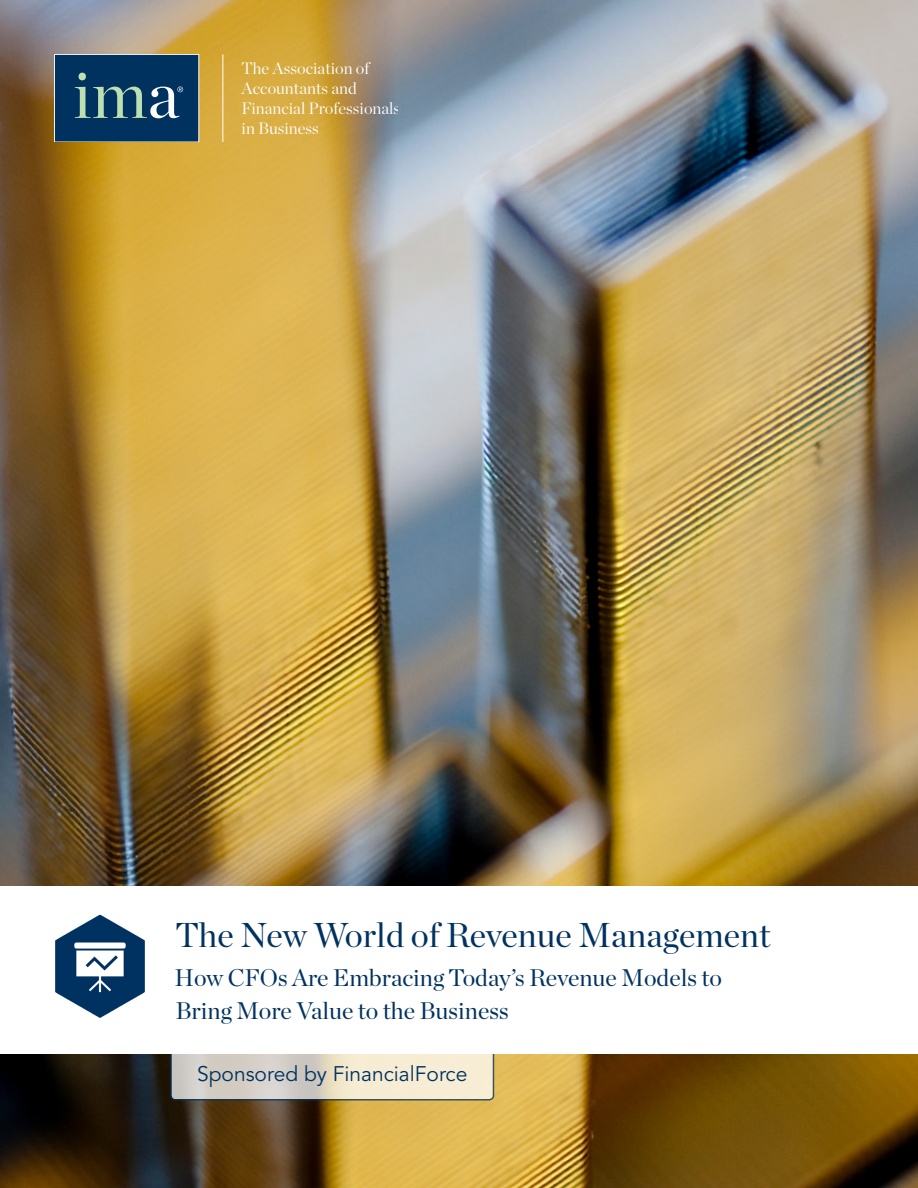
<style>
.page{position:relative;width:918px;height:1188px;background:#fff}
.page>*{position:absolute;margin:0;border:0;box-sizing:border-box;transform-origin:0 0}
.t1{font:67.5px "Chronicle Display";color:#bddfb1}
.t2{font:34.5px "Chronicle Display";color:#003260}
.t3{font:24px/33px "Chronicle Display";color:#003260}
.t4{font:21px "Avenir";color:#003260}
.t5{font:300 16.5px/19.8px "Chronicle Display";color:#fff}
.s1{color:#fdfdfe}
</style>
<div class="page">
<img style="left:0;top:0;width:918px;height:1188px">
<hr style="left:223px;top:54px;width:1px;height:88px;background:#fff">
<div style="left:54px;top:54px;width:145px;height:88px;background:#003260"></div>
<div style="left:54px;top:54px;width:145px;height:88px;border:1px solid #fff"></div>
<svg style="left:177px;top:87px;width:6px;height:5px"></svg>
<svg style="left:171px;top:1046px;width:322px;height:54px;background:#e4dccb"></svg>
<div style="left:170px;top:1045px;width:324px;height:56px;border:2px solid #003260;border-radius:4px"></div>
<div style="left:0;top:886px;width:918px;height:168px;background:#fff"></div>
<img style="left:55px;top:914px;width:90px;height:104px">
<p class="t1" style="left:73px;top:43px;width:108px">im<span class="s1">a</span></p>
<p class="t5" style="left:242px;top:57px;width:160px">The Association of<br>Accountants and<br>Financial Professionals in Business</p>
<p class="t2" style="left:176px;top:909px;width:597px">The New World of Revenue Management</p>
<p class="t3" style="left:175px;top:960px;width:549px">How CFOs Are Embracing Today’s Revenue Models to<br>Bring More Value to the Business</p>
<p class="t4" style="left:197px;top:1062px;width:272px">Sponsored by FinancialForce</p>
</div>
